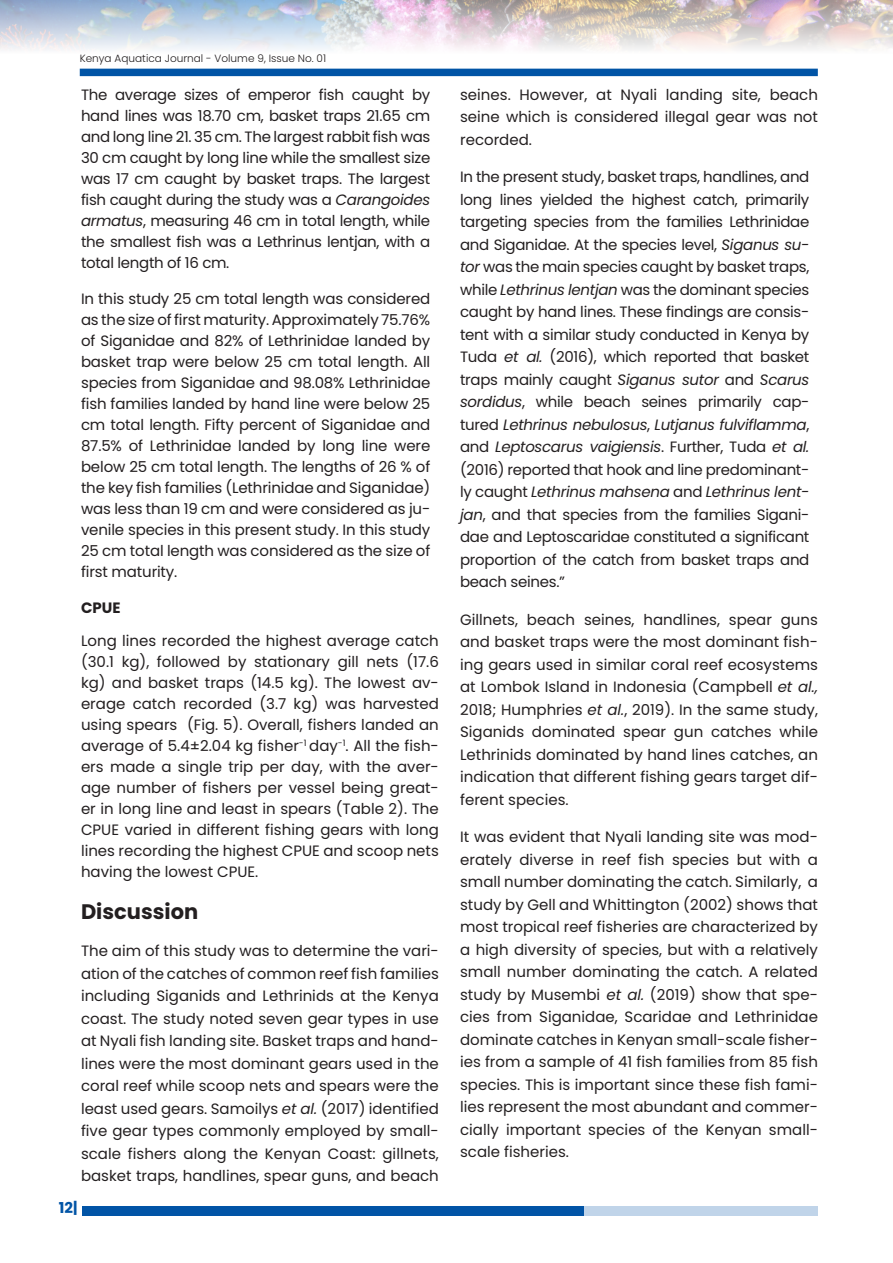
<style>
.page{position:relative;width:893px;height:1263px;background:#fff}
.page>*{position:absolute;margin:0;border:0;box-sizing:border-box;transform-origin:0 0}
.HD1{font:700 21px "Poppins";color:#231f20}
.Btxt{font:15px/22.5px "Poppins";color:#231f20;text-align:justify}
.HD2{font:700 15px "Poppins";color:#231f20}
.t1{font:700 15px "Poppins";color:#0154a6}
.t2{font:300 10.5px "Poppins";color:#231f20}
.s1{font-style:italic}
</style>
<div class="page">
<img style="left:0;top:0;width:893px;height:50px">
<div style="left:80px;top:69px;width:738px;height:7px;background:#0154a6"></div>
<div style="left:82px;top:1206px;width:502px;height:10px;background:#0154a6"></div>
<div style="left:584px;top:1206px;width:234px;height:10px;background:#c0d4e9"></div>
<p class="t2" style="left:80px;top:52px;width:248px">Kenya Aquatica Journal - Volume 9, Issue No. 01</p>
<p class="Btxt" style="left:81px;top:84px;width:351px;line-height:21px">The average sizes of emperor fish caught by hand lines was 18.70 cm, basket traps 21.65 cm and long line 21. 35 cm. The largest rabbit fish was 30 cm caught by long line while the smallest size was 17 cm caught by basket traps. The largest fish caught during the study was a <span class="s1">Carangoides armatus</span>, measuring 46 cm in total length, while the smallest fish was a Lethrinus lentjan, with a total length of 16 cm.</p>
<p class="Btxt" style="left:81px;top:288px;width:351px;line-height:21px">In this study 25 cm total length was considered as the size of first maturity. Approximately 75.76% of Siganidae and 82% of Lethrinidae landed by basket trap were below 25 cm total length. All species from Siganidae and 98.08% Lethrinidae fish families landed by hand line were below 25 cm total length. Fifty percent of Siganidae and 87.5% of Lethrinidae landed by long line were below 25 cm total length. The lengths of 26 % of the key fish families (Lethrinidae and Siganidae) was less than 19 cm and were considered as ju&shy;venile species in this present study. In this study 25 cm total length was considered as the size of first maturity.</p>
<p class="HD2" style="left:81px;top:599px;width:41px">CPUE</p>
<p class="Btxt" style="left:81px;top:630px;width:359px;line-height:21px">Long lines recorded the highest average catch (30.1 kg), followed by stationary gill nets (17.6 kg) and basket traps (14.5 kg). The lowest av&shy;erage catch recorded (3.7 kg) was harvested using spears (Fig. 5). Overall, fishers landed an average of 5.4±2.04 kg fisher<sup>-1</sup> day<sup>-1</sup>. All the fish&shy;ers made a single trip per day, with the aver&shy;age number of fishers per vessel being great&shy;er in long line and least in spears (Table 2). The CPUE varied in different fishing gears with long lines recording the highest CPUE and scoop nets having the lowest CPUE.</p>
<p class="HD1" style="left:81px;top:899px;width:119px">Discussion</p>
<p class="Btxt" style="left:81px;top:940px;width:359px">The aim of this study was to determine the vari&shy;ation of the catches of common reef fish families including Siganids and Lethrinids at the Kenya coast. The study noted seven gear types in use at Nyali fish landing site. Basket traps and hand&shy;lines were the most dominant gears used in the coral reef while scoop nets and spears were the least used gears. Samoilys <span class="s1">et al.</span> (2017) identified five gear types commonly employed by small&shy;scale fishers along the Kenyan Coast: gillnets, basket traps, handlines, spear guns, and beach</p>
<p class="t1" style="left:59px;top:1199px;width:20px">12|</p>
<p class="Btxt" style="left:460px;top:83px;width:359px">seines. However, at Nyali landing site, beach seine which is considered illegal gear was not recorded.</p>
<p class="Btxt" style="left:460px;top:166px;width:351px">In the present study, basket traps, handlines, and long lines yielded the highest catch, primarily targeting species from the families Lethrinidae and Siganidae. At the species level, <span class="s1">Siganus su&shy;tor</span> was the main species caught by basket traps, while <span class="s1">Lethrinus lentjan</span> was the dominant species caught by hand lines. These findings are consis&shy;tent with a similar study conducted in Kenya by Tuda <span class="s1">et al.</span> (2016), which reported that basket traps mainly caught <span class="s1">Siganus sutor</span> and <span class="s1">Scarus sordidus</span>, while beach seines primarily cap&shy;tured <span class="s1">Lethrinus nebulosus</span>, <span class="s1">Lutjanus fulviflamma</span>, and <span class="s1">Leptoscarus vaigiensis</span>. Further, Tuda <span class="s1">et al. </span>(2016) reported that hook and line predominant&shy;ly caught <span class="s1">Lethrinus mahsena</span> and <span class="s1">Lethrinus lent&shy;jan</span>, and that species from the families Sigani&shy;dae and Leptoscaridae constituted a significant proportion of the catch from basket traps and beach seines.”</p>
<p class="Btxt" style="left:460px;top:608px;width:359px">Gillnets, beach seines, handlines, spear guns and basket traps were the most dominant fish&shy;ing gears used in similar coral reef ecosystems at Lombok Island in Indonesia (Campbell <span class="s1">et al., </span>2018; Humphries <span class="s1">et al.</span>, 2019). In the same study, Siganids dominated spear gun catches while Lethrinids dominated by hand lines catches, an indication that different fishing gears target dif&shy;ferent species.</p>
<p class="Btxt" style="left:460px;top:826px;width:359px">It was evident that Nyali landing site was mod&shy;erately diverse in reef fish species but with a small number dominating the catch. Similarly, a study by Gell and Whittington (2002) shows that most tropical reef fisheries are characterized by a high diversity of species, but with a relatively small number dominating the catch. A related study by Musembi <span class="s1">et al.</span> (2019) show that spe&shy;cies from Siganidae, Scaridae and Lethrinidae dominate catches in Kenyan small-scale fisher&shy;ies from a sample of 41 fish families from 85 fish species. This is important since these fish fami&shy;lies represent the most abundant and commer&shy;cially important species of the Kenyan small&shy;scale fisheries.</p>
</div>
